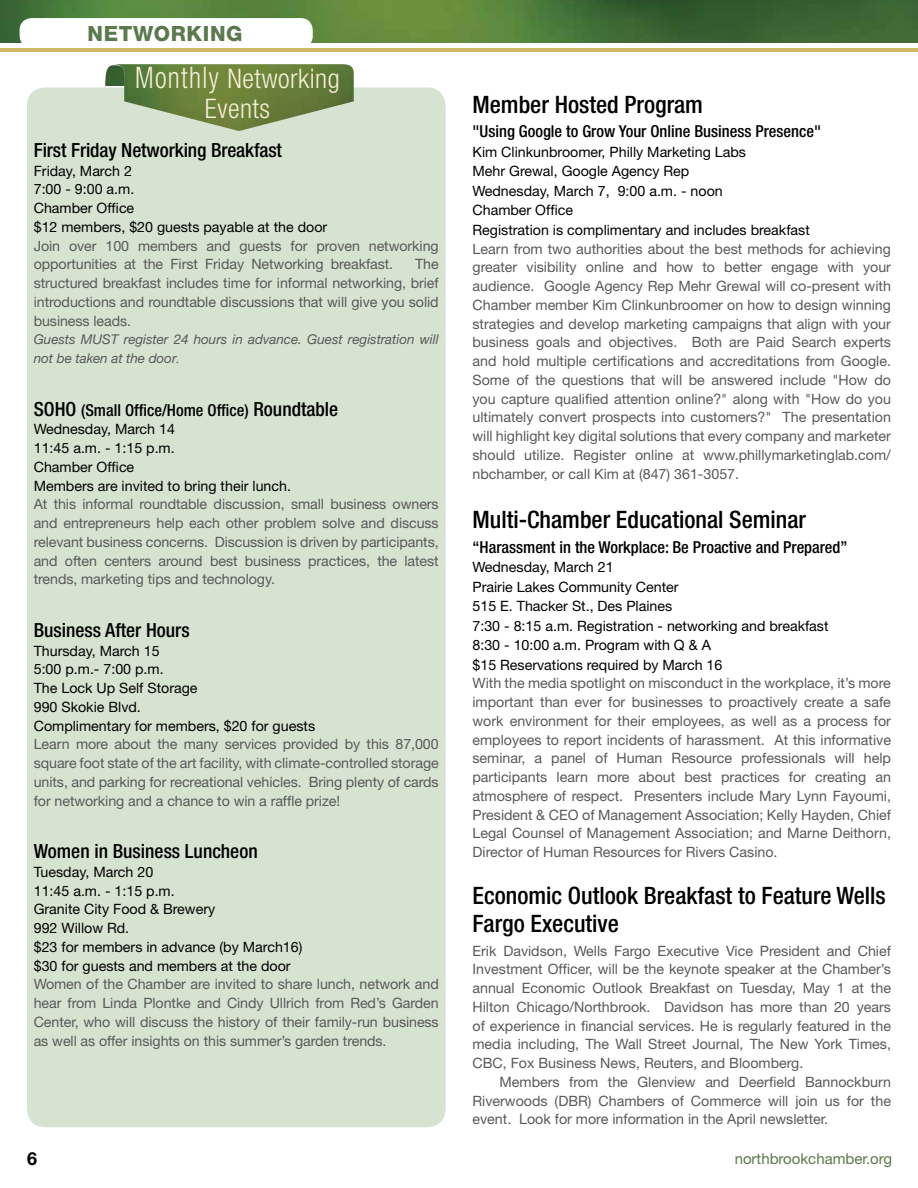
<style>
.page{position:relative;width:918px;height:1188px;background:#fff}
.page>*{position:absolute;margin:0;border:0;box-sizing:border-box;transform-origin:0 0}
.t1{font:300 condensed 27px/30px "Helvetica Neue";letter-spacing:.02em;color:#f6efd6;text-align:center}
.t2{font:500 condensed 24px/28.8px "Helvetica Neue";color:#000}
.t3{font:800 21px "Helvetica Neue";letter-spacing:.03em;color:#5b794d}
.t4{font:500 condensed 19.5px "Helvetica Neue";color:#000}
.t5{font:700 18px "Helvetica Neue";color:#000}
.t6{font:500 condensed 16.5px "Helvetica Neue";color:#000}
.t7{font:15px "Helvetica Neue";color:#5b794d}
.t8{font:14.25px/18.8px "Helvetica Neue";letter-spacing:-.005em;color:#58595b;text-align:justify}
.t9{font:14.25px/18.8px "Helvetica Neue";color:#000}
.t10{font:italic 13.5px/18.8px "Helvetica Neue";letter-spacing:-.005em;color:#58595b}
.s1{font-size:29.7px}
.s2{font-size:12px}
.s3{font-size:19.5px}
</style>
<div class="page">
<hr style="left:0;top:49px;width:918px;height:3px;background:#d0b962">
<img style="left:0;top:0;width:918px;height:42px">
<div style="left:20px;top:18px;width:293px;height:30px;background:#fff;border-radius:12px"></div>
<div style="left:27px;top:87px;width:419px;height:1040px;background:#d7e3d1;border-radius:18px"></div>
<img style="left:105px;top:65px;width:8px;height:21px">
<img style="left:113px;top:64px;width:241px;height:67px">
<h3 class="t3" style="left:88px;top:21px;width:157px">NETWORKING</h3>
<h1 class="t1" style="left:135px;top:63px;width:206px"><span class="s1">Monthly</span> Networking<br>Events</h1>
<h3 class="t4" style="left:34px;top:138px;width:250px">First Friday Networking Breakfast</h3>
<p class="t9" style="left:34px;top:161px;width:295px">Friday, March 2<br>7:00 - 9:00 a.m.<br>Chamber Office<br>$12 members, $20 guests payable at the door</p>
<p class="t8" style="left:34px;top:236px;width:406px">Join over 100 members and guests for proven networking opportunities at the First Friday Networking breakfast.</p>
<p class="t8" style="left:34px;top:255px;width:407px;text-indent:381px">The structured breakfast includes time for informal networking, brief introductions and roundtable discussions that will give you solid business leads.</p>
<p class="t10" style="left:34px;top:330px;width:407px">Guests MUST register 24 hours in advance. Guest registration will not be taken at the door<span class="s2">.</span></p>
<p class="t6" style="left:34px;top:400px;width:306px"><span class="s3">SOHO</span> (Small Office/Home Office) <span class="s3">Roundtable</span></p>
<p class="t9" style="left:34px;top:420px;width:259px">Wednesday, March 14<br>11:45 a.m. - 1:15 p.m.<br>Chamber Office<br>Members are invited to bring their lunch.</p>
<p class="t8" style="left:34px;top:495px;width:407px">At this informal roundtable discussion, small business owners and entrepreneurs help each other problem solve and discuss relevant business concerns. Discussion is driven by participants, and often centers around best business practices, the latest trends, marketing tips and technology.</p>
<h3 class="t4" style="left:34px;top:618px;width:157px">Business After Hours</h3>
<p class="t9" style="left:34px;top:641px;width:283px">Thursday, March 15<br>5:00 p.m.- 7:00 p.m.<br>The Lock Up Self Storage<br>990 Skokie Blvd.<br>Complimentary for members, $20 for guests</p>
<p class="t8" style="left:34px;top:735px;width:407px">Learn more about the many services provided by this 87,000 square foot state of the art facility, with climate-controlled storage units, and parking for recreational vehicles. Bring plenty of cards for networking and a chance to win a raffle prize!</p>
<h3 class="t4" style="left:34px;top:840px;width:225px">Women in Business Luncheon</h3>
<p class="t9" style="left:34px;top:862px;width:270px">Tuesday, March 20<br>11:45 a.m. - 1:15 p.m.<br>Granite City Food &amp; Brewery<br>992 Willow Rd.<br>$23 for members in advance (by March16) $30 for guests and members at the door</p>
<p class="t8" style="left:34px;top:975px;width:407px">Women of the Chamber are invited to share lunch, network and hear from Linda Plontke and Cindy Ullrich from Red’s Garden Center, who will discuss the history of their family-run business as well as offer insights on this summer’s garden trends.</p>
<h2 class="t2" style="left:472px;top:90px;width:232px">Member Hosted Program</h2>
<p class="t6" style="left:472px;top:122px;width:350px">"Using Google to Grow Your Online Business Presence"</p>
<p class="t9" style="left:472px;top:142px;width:339px;line-height:19.5px">Kim Clinkunbroomer, Philly Marketing Labs<br>Mehr Grewal, Google Agency Rep<br>Wednesday, March 7, 9:00 a.m. - noon<br>Chamber Office<br>Registration is complimentary and includes breakfast</p>
<p class="t8" style="left:472px;top:239px;width:420px">Learn from two authorities about the best methods for achieving greater visibility online and how to better engage with your audience. Google Agency Rep Mehr Grewal will co-present with Chamber member Kim Clinkunbroomer on how to design winning strategies and develop marketing campaigns that align with your business goals and objectives. Both are Paid Search experts and hold multiple certifications and accreditations from Google.<br>Some of the questions that will be answered include "How do you capture qualified attention online?" along with "How do you ultimately convert prospects into customers?" The presentation will highlight key digital solutions that every company and marketer should utilize. Register online at www.phillymarketinglab.com/ nbchamber, or call Kim at (847) 361-3057.</p>
<h2 class="t2" style="left:472px;top:505px;width:335px">Multi-Chamber Educational Seminar</h2>
<p class="t6" style="left:472px;top:537px;width:377px">“Harassment in the Workplace: Be Proactive and Prepared”</p>
<p class="t9" style="left:472px;top:557px;width:358px;line-height:19.5px">Wednesday, March 21<br>Prairie Lakes Community Center<br>515 E. Thacker St., Des Plaines<br>7:30 - 8:15 a.m. Registration - networking and breakfast 8:30 - 10:00 a.m. Program with Q &amp; A<br>$15 Reservations required by March 16</p>
<p class="t8" style="left:472px;top:674px;width:420px">With the media spotlight on misconduct in the workplace, it’s more important than ever for businesses to proactively create a safe work environment for their employees, as well as a process for employees to report incidents of harassment. At this informative seminar, a panel of Human Resource professionals will help participants learn more about best practices for creating an atmosphere of respect. Presenters include Mary Lynn Fayoumi, President &amp; CEO of Management Association; Kelly Hayden, Chief Legal Counsel of Management Association; and Marne Deithorn, Director of Human Resources for Rivers Casino.</p>
<h2 class="t2" style="left:472px;top:880px;width:415px">Economic Outlook Breakfast to Feature Wells<br>Fargo Executive</h2>
<p class="t8" style="left:472px;top:941px;width:420px">Erik Davidson, Wells Fargo Executive Vice President and Chief Investment Officer, will be the keynote speaker at the Chamber’s annual Economic Outlook Breakfast on Tuesday, May 1 at the Hilton Chicago/Northbrook. Davidson has more than 20 years of experience in financial services. He is regularly featured in the media including, The Wall Street Journal, The New York Times, CBC, Fox Business News, Reuters, and Bloomberg.</p>
<p class="t8" style="left:472px;top:1072px;width:420px;text-indent:27px">Members from the Glenview and Deerfield Bannockburn Riverwoods (DBR) Chambers of Commerce will join us for the event. Look for more information in the April newsletter.</p>
<p class="t5" style="left:27px;top:1147px;width:12px">6</p>
<p class="t7" style="left:735px;top:1149px;width:159px">northbrookchamber.org</p>
</div>
